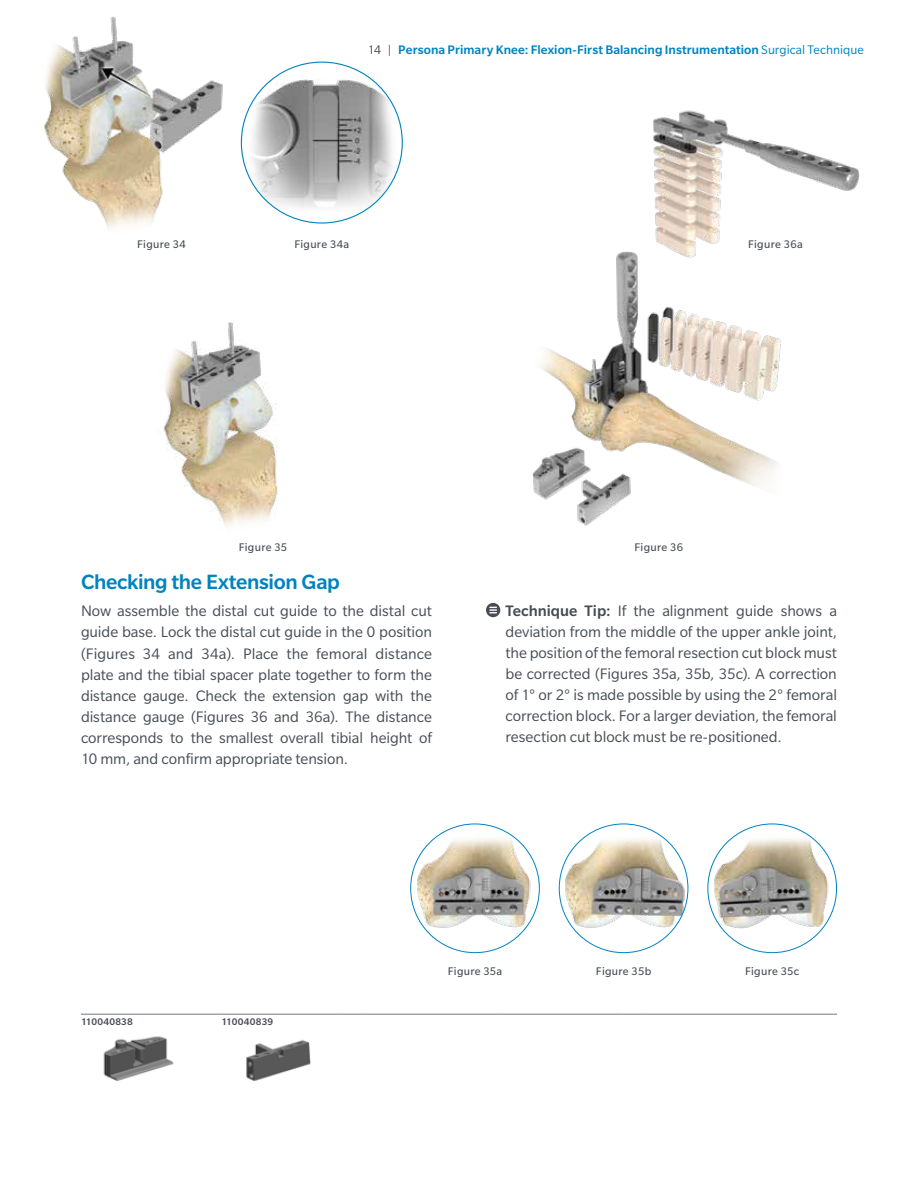
<style>
.page{position:relative;width:918px;height:1188px;background:#fff}
.page>*{position:absolute;margin:0;border:0;box-sizing:border-box;transform-origin:0 0}
.t1{font:500 22.5px "Slate Pro";letter-spacing:-.015em;color:#0083bf}
.t2{font:16.5px/21px "Slate Pro";letter-spacing:-.005em;color:#474c55;text-align:justify}
.t3{font:500 13.5px "Slate Pro";letter-spacing:.005em;color:#0083bf}
.t4{font:12px "Slate Pro";letter-spacing:.025em;color:#474c55}
.t5{font:500 10.5px "Slate Pro";letter-spacing:.02em;color:#474c55}
.s1{font-weight:400;color:#474c55}
.s2{font-weight:400}
.s3{font-weight:500}
</style>
<div class="page">
<svg style="left:486px;top:603px;width:14px;height:14px"></svg>
<svg style="left:490px;top:607px;width:6px;height:6px"></svg>
<img style="left:44px;top:16px;width:253px;height:213px">
<hr style="left:81px;top:1014px;width:120px;height:1px;background:#71757e">
<svg style="left:201px;top:1014px;width:20px;height:1px"></svg>
<hr style="left:221px;top:1014px;width:121px;height:1px;background:#71757e">
<svg style="left:342px;top:1014px;width:20px;height:1px"></svg>
<hr style="left:362px;top:1014px;width:120px;height:1px;background:#71757e">
<svg style="left:482px;top:1014px;width:20px;height:1px"></svg>
<hr style="left:502px;top:1014px;width:120px;height:1px;background:#71757e">
<svg style="left:622px;top:1014px;width:21px;height:1px"></svg>
<hr style="left:643px;top:1014px;width:194px;height:1px;background:#71757e">
<img style="left:103px;top:1036px;width:71px;height:45px">
<img style="left:246px;top:1039px;width:65px;height:43px">
<img style="left:163px;top:322px;width:115px;height:205px">
<img style="left:241px;top:62px;width:161px;height:161px;border-radius:80px">
<img style="left:414px;top:828px;width:125px;height:125px">
<img style="left:563px;top:828px;width:125px;height:125px">
<img style="left:711px;top:828px;width:126px;height:125px">
<img style="left:653px;top:110px;width:206px;height:141px">
<img style="left:532px;top:251px;width:249px;height:275px">
<p class="t3" style="left:368px;top:42px;width:498px"><span class="s1">14 |</span> Persona Primary Knee: Flexion-First Balancing Instrumentation <span class="s2">Surgical Technique</span></p>
<p class="t4" style="left:137px;top:238px;width:50px">Figure 34</p>
<p class="t4" style="left:294px;top:238px;width:56px">Figure 34a</p>
<p class="t4" style="left:748px;top:238px;width:56px">Figure 36a</p>
<p class="t4" style="left:239px;top:541px;width:50px">Figure 35</p>
<p class="t4" style="left:635px;top:541px;width:50px">Figure 36</p>
<h1 class="t1" style="left:81px;top:570px;width:260px">Checking the Extension Gap</h1>
<p class="t2" style="left:81px;top:601px;width:353px">Now assemble the distal cut guide to the distal cut guide base. Lock the distal cut guide in the 0 position (Figures 34 and 34a). Place the femoral distance plate and the tibial spacer plate together to form the distance gauge. Check the extension gap with the distance gauge (Figures 36 and 36a). The distance corresponds to the smallest overall tibial height of 10 mm, and confirm appropriate tension.</p>
<p class="t2" style="left:506px;top:600px;width:333px"><span class="s3">Technique Tip:</span> If the alignment guide shows a deviation from the middle of the upper ankle joint, the position of the femoral resection cut block must be corrected (Figures 35a, 35b, 35c). A correction of 1° or 2° is made possible by using the 2° femoral correction block. For a larger deviation, the femoral resection cut block must be re-positioned.</p>
<p class="t5" style="left:81px;top:1016px;width:53px">110040838</p>
<p class="t5" style="left:221px;top:1016px;width:53px">110040839</p>
<p class="t4" style="left:448px;top:965px;width:56px">Figure 35a</p>
<p class="t4" style="left:596px;top:965px;width:57px">Figure 35b</p>
<p class="t4" style="left:745px;top:965px;width:56px">Figure 35c</p>
</div>
